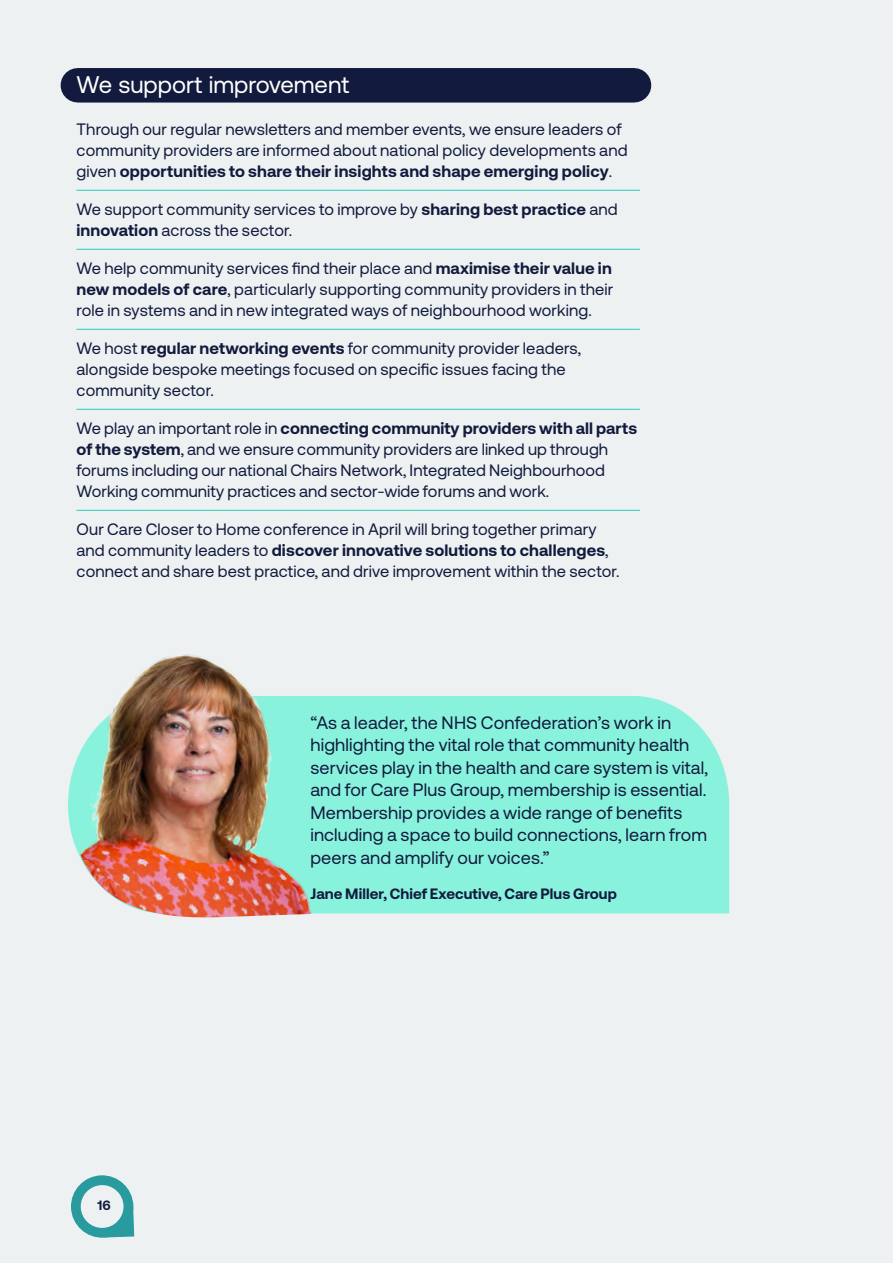
<style>
.page{position:relative;width:893px;height:1263px;background:#edf1f2}
.page>*{position:absolute;margin:0;border:0;box-sizing:border-box;transform-origin:0 0}
.Heading_3{font:24px "Aeonik Pro";color:#fff}
.t1{font:18px/22.5px "Aeonik Pro";letter-spacing:.01em;color:#121a3d}
.Teal_-_Bullet_Rule{font:16.5px/21px "Aeonik Pro";letter-spacing:.005em;color:#121a3d}
.Bullet_-_No_Rule{font:16.5px/21px "Aeonik Pro";letter-spacing:.01em;color:#121a3d}
.t2{font:700 15px "Aeonik Pro";letter-spacing:.005em;color:#121a3d}
.t3{font:700 13.5px "Aeonik Pro";color:#121a3d}
.s1{font-weight:700}
</style>
<div class="page">
<svg style="left:71px;top:1175px;width:63px;height:63px"></svg>
<div style="left:78px;top:68px;width:556px;height:35px;background:#121a3d"></div>
<hr style="left:77px;top:190px;width:563px;height:1px;background:#26ccb8">
<hr style="left:77px;top:249px;width:563px;height:1px;background:#26ccb8">
<hr style="left:77px;top:329px;width:563px;height:1px;background:#26ccb8">
<hr style="left:77px;top:409px;width:563px;height:1px;background:#26ccb8">
<hr style="left:77px;top:510px;width:563px;height:1px;background:#26ccb8">
<div style="left:341px;top:696px;width:388px;height:217px;background:#88f2dd"></div>
<img style="left:68px;top:654px;width:273px;height:264px">
<p class="Heading_3" style="left:77px;top:72px;width:274px">We support improvement</p>
<p class="Teal_-_Bullet_Rule" style="left:77px;top:119px;width:552px">Through our regular newsletters and member events, we ensure leaders of community providers are informed about national policy developments and given <span class="s1">opportunities to share their insights and shape emerging policy</span>.</p>
<p class="Teal_-_Bullet_Rule" style="left:77px;top:199px;width:543px">We support community services to improve by <span class="s1">sharing best practice</span> and <span class="s1">innovation</span> across the sector.</p>
<p class="Teal_-_Bullet_Rule" style="left:77px;top:258px;width:538px;text-align:justify">We help community services find their place and <span class="s1">maximise their value in new models of care</span>, particularly supporting community providers in their role in systems and in new integrated ways of neighbourhood working.</p>
<p class="Teal_-_Bullet_Rule" style="left:77px;top:338px;width:506px">We host <span class="s1">regular networking events</span> for community provider leaders, alongside bespoke meetings focused on specific issues facing the community sector.</p>
<p class="Teal_-_Bullet_Rule" style="left:77px;top:418px;width:562px">We play an important role in <span class="s1">connecting community providers with all parts of the system</span>, and we ensure community providers are linked up through forums including our national Chairs Network, Integrated Neighbourhood Working community practices and sector-wide forums and work.</p>
<p class="Bullet_-_No_Rule" style="left:77px;top:519px;width:545px">Our Care Closer to Home conference in April will bring together primary and community leaders to <span class="s1">discover innovative solutions to challenges</span>, connect and share best practice, and drive improvement within the sector.</p>
<p class="t3" style="left:97px;top:1197px;width:15px">16</p>
<p class="t1" style="left:310px;top:711px;width:399px">“As a leader, the NHS Confederation’s work in highlighting the vital role that community health services play in the health and care system is vital, and for Care Plus Group, membership is essential.<br>Membership provides a wide range of benefits including a space to build connections, learn from peers and amplify our voices.”</p>
<p class="t2" style="left:310px;top:886px;width:308px">Jane Miller, Chief Executive, Care Plus Group</p>
</div>
